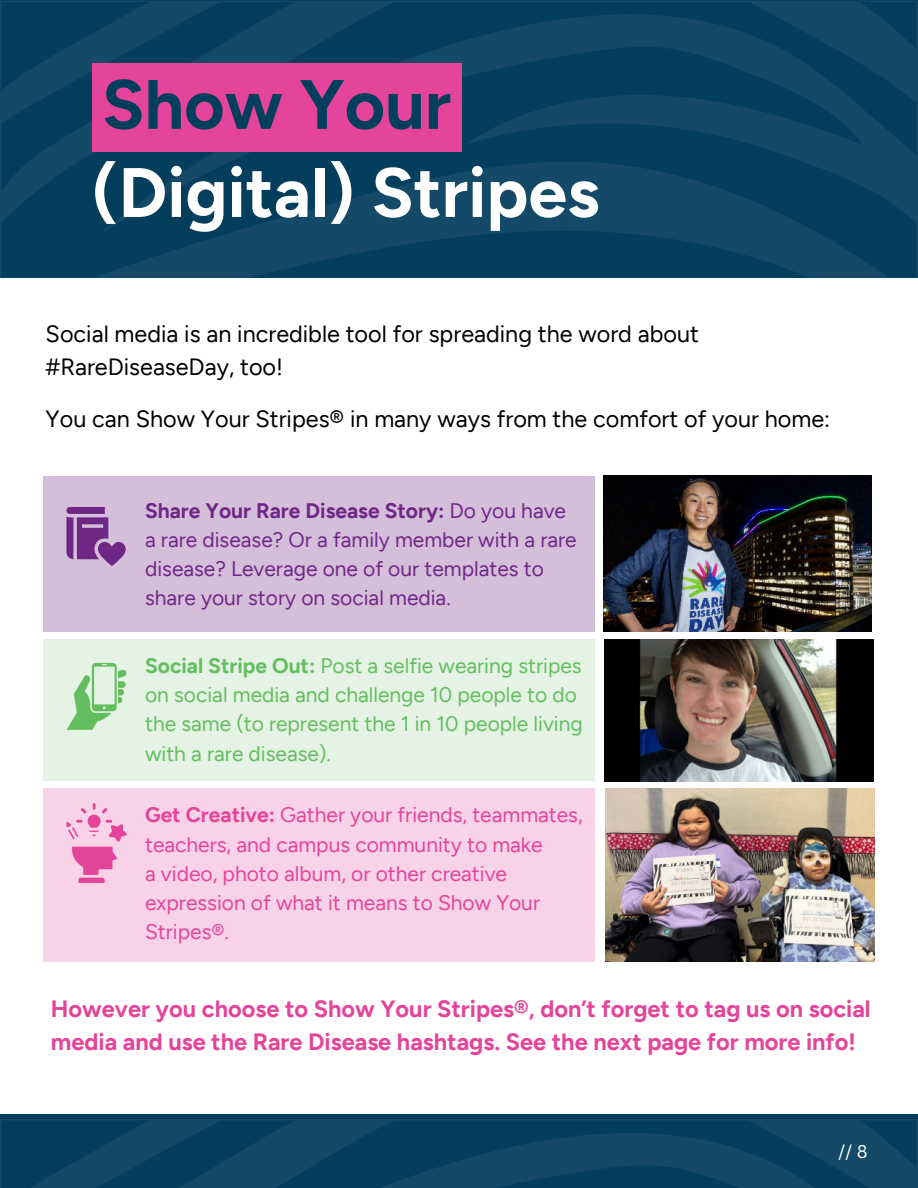
<style>
.page{position:relative;width:918px;height:1188px;background:#fff}
.page>*{position:absolute;margin:0;border:0;box-sizing:border-box;transform-origin:0 0}
.t1{font:700 69.75px "Figtree";color:#fff}
.t2{font:700 69.75px "Figtree";color:#043e5d}
.t3{font:700 23.55px/32.7px "Figtree";color:#e44499}
.t4{font:23.4px/32.7px "Figtree";color:#000}
.t5{font:21px/29.2px "Figtree";color:#e44499}
.t6{font:21px/29.2px "Figtree";color:#6f2785}
.t7{font:21px/29.2px "Figtree";color:#64bd5f}
.t8{font:18px "Canva Sans";color:#fff}
.s1{font-weight:700}
</style>
<div class="page">
<div style="left:0;top:1114px;width:918px;height:74px;background:#043e5d"></div>
<svg style="left:98px;top:0;width:819px;height:161px;background:#0b4361"></svg>
<svg style="left:1px;top:1px;width:395px;height:160px;background:#0d4361"></svg>
<svg style="left:1px;top:1px;width:220px;height:123px;background:#0b4261"></svg>
<svg style="left:1px;top:161px;width:916px;height:117px;background:#0a4361"></svg>
<div style="left:92px;top:64px;width:370px;height:88px;background:#e44499"></div>
<svg style="left:98px;top:1119px;width:819px;height:69px;fill:#124966"></svg>
<svg style="left:31px;top:1120px;width:365px;height:68px"></svg>
<div style="left:44px;top:639px;width:551px;height:142px;background:#e4f3e4"></div>
<div style="left:44px;top:788px;width:551px;height:174px;background:#f8d2e6"></div>
<div style="left:44px;top:476px;width:551px;height:155px;background:#d4beda"></div>
<img style="left:603px;top:476px;width:269px;height:155px">
<img style="left:605px;top:788px;width:269px;height:174px">
<img style="left:605px;top:639px;width:268px;height:142px">
<svg style="left:67px;top:663px;width:60px;height:66px"></svg>
<svg style="left:66px;top:803px;width:61px;height:80px"></svg>
<svg style="left:66px;top:507px;width:60px;height:59px"></svg>
<h1 class="t2" style="left:102px;top:63px;width:351px">Show Your</h1>
<h1 class="t1" style="left:92px;top:151px;width:509px">(Digital) Stripes</h1>
<p class="t4" style="left:46px;top:318px;width:655px">Social media is an incredible tool for spreading the word about #RareDiseaseDay, too!</p>
<p class="t4" style="left:46px;top:402px;width:786px">You can Show Your Stripes® in many ways from the comfort of your home:</p>
<p class="t6" style="left:145px;top:496px;width:433px"><span class="s1">Share Your Rare Disease Story:</span> Do you have a rare disease? Or a family member with a rare disease? Leverage one of our templates to share your story on social media.</p>
<p class="t7" style="left:145px;top:651px;width:439px"><span class="s1">Social Stripe Out:</span> Post a selfie wearing stripes on social media and challenge 10 people to do the same (to represent the 1 in 10 people living with a rare disease).</p>
<p class="t5" style="left:145px;top:800px;width:439px"><span class="s1">Get Creative:</span> Gather your friends, teammates, teachers, and campus community to make<br>a video, photo album, or other creative expression of what it means to Show Your Stripes®.</p>
<p class="t3" style="left:51px;top:992px;width:821px">However you choose to Show Your Stripes®, don’t forget to tag us on social media and use the Rare Disease hashtags. See the next page for more info!</p>
<p class="t8" style="left:839px;top:1141px;width:31px">// 8</p>
</div>
